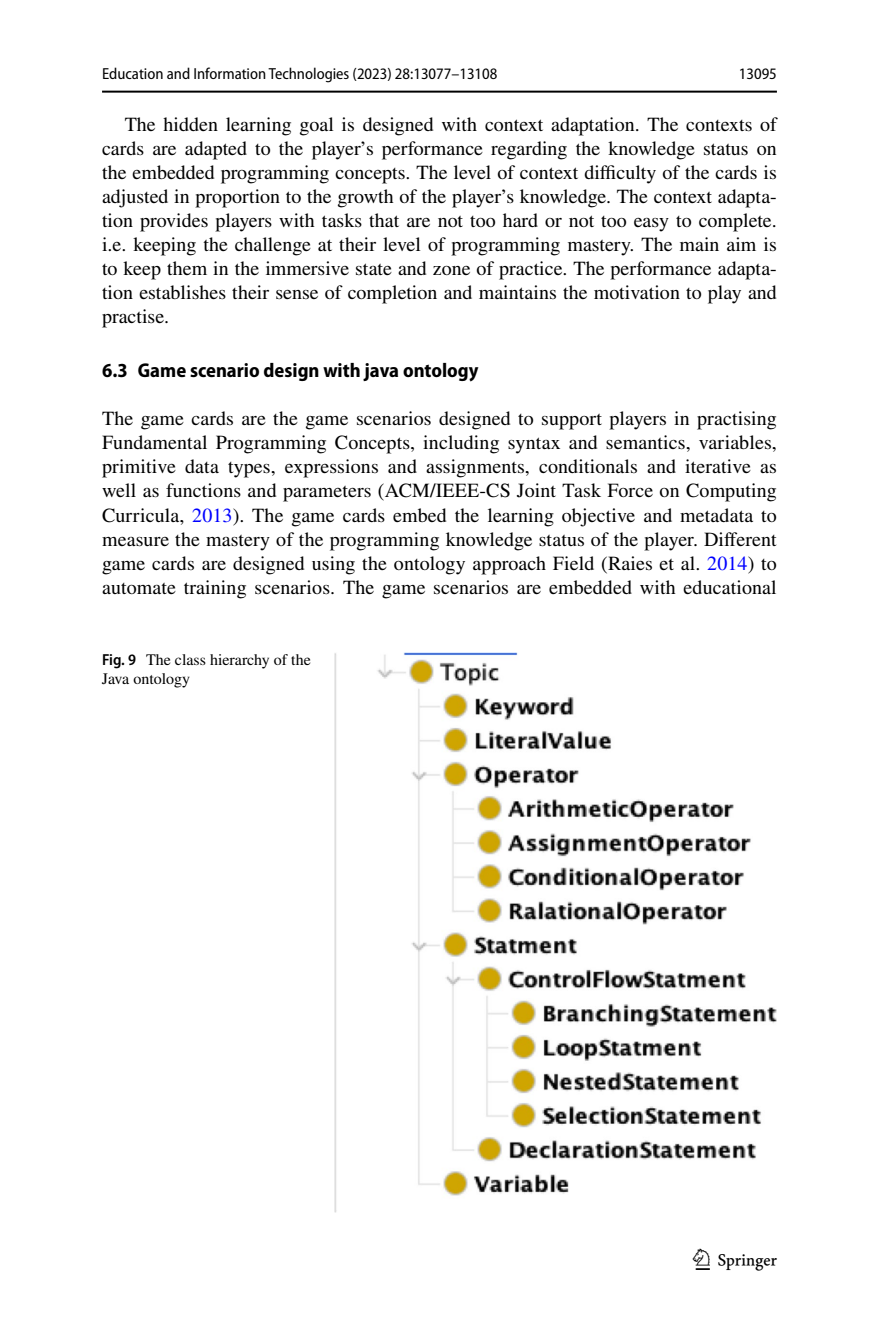
<style>
.page{position:relative;width:879px;height:1333px;background:#fff}
.page>*{position:absolute;margin:0;border:0;box-sizing:border-box;transform-origin:0 0}
.t1{font:30px "Springnew Regular 3";color:#000}
.t2{font:20px/24px "STIX";letter-spacing:.005em;color:#000;text-align:justify}
.t3{font:700 semi-condensed 20px "Myriad Pro";color:#000}
.t4{font:semi-condensed 16px "Myriad Pro";color:#000}
.t5{font:16px/19px "STIX";color:#000}
.s1{color:#00f}
.s2{font-family:"Myriad Pro";font-weight:600;font-stretch:semi-condensed}
</style>
<div class="page">
<hr style="left:102px;top:91px;width:675px;height:2px;background:#000">
<img style="left:334px;top:653px;width:443px;height:559px">
<p class="t4" style="left:102px;top:65px;width:397px">Education and Information Technologies (2023) 28:13077–13108</p>
<p class="t2" style="left:102px;top:114px;width:676px;text-indent:23px">The hidden learning goal is designed with context adaptation. The contexts of cards are adapted to the player’s performance regarding the knowledge status on the embedded programming concepts. The level of context difficulty of the cards is adjusted in proportion to the growth of the player’s knowledge. The context adapta&shy;tion provides players with tasks that are not too hard or not too easy to complete. i.e. keeping the challenge at their level of programming mastery. The main aim is to keep them in the immersive state and zone of practice. The performance adapta&shy;tion establishes their sense of completion and maintains the motivation to play and practise.</p>
<p class="t3" style="left:102px;top:359px;width:378px">6.3 Game scenario design with java ontology</p>
<p class="t2" style="left:102px;top:408px;width:676px">The game cards are the game scenarios designed to support players in practising Fundamental Programming Concepts, including syntax and semantics, variables, primitive data types, expressions and assignments, conditionals and iterative as well as functions and parameters (ACM/IEEE-CS Joint Task Force on Computing Curricula, <span class="s1">2013</span>). The game cards embed the learning objective and metadata to measure the mastery of the programming knowledge status of the player. Different game cards are designed using the ontology approach Field (Raies et al. <span class="s1">2014</span>) to automate training scenarios. The game scenarios are embedded with educational</p>
<p class="t4" style="left:739px;top:65px;width:39px">13095</p>
<p class="t5" style="left:102px;top:651px;width:210px"><span class="s2">Fig. 9</span> The class hierarchy of the<br>Java ontology</p>
<h1 class="t1" style="left:696px;top:1248px;width:83px">1 3</h1>
</div>
